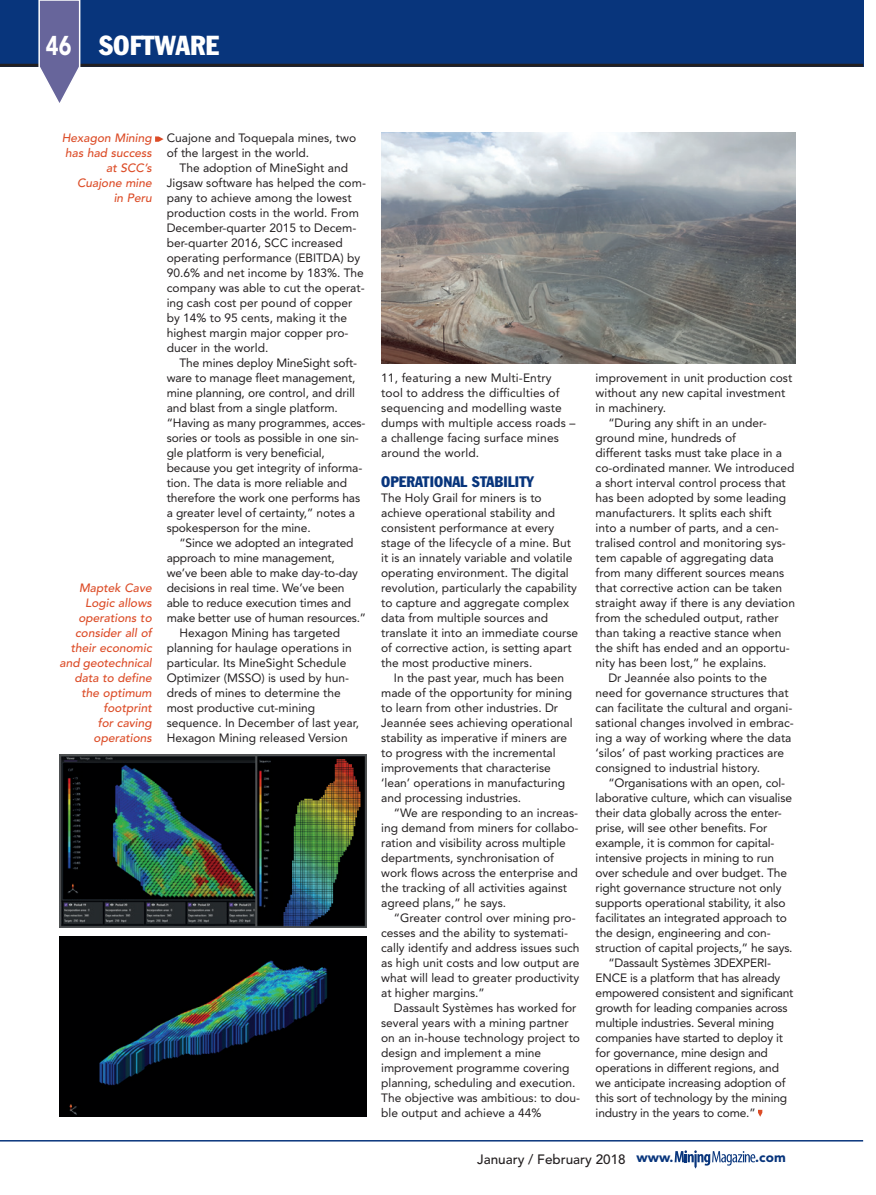
<style>
.page{position:relative;width:876px;height:1195px;background:#fff}
.page>*{position:absolute;margin:0;border:0;box-sizing:border-box;transform-origin:0 0}
.t1{font:condensed 27px "Franklin Gothic BT";color:#fff}
.t2{font:condensed 15px "Franklin Gothic BT";color:#08357c}
.t3{font:500 13.5px "Avenir";color:#231f20}
.t4{font:900 13.5px "Avenir";color:#08357c}
.t5{font:12px/15px "Avenir";color:#231f20}
.t6{font:italic 500 12px/15px "Avenir";color:#dc4c27;text-align:right}
.s1{font-family:"Avenir";font-weight:900;font-stretch:normal}
.s2{font-weight:900;color:#08357c}
</style>
<div class="page">
<svg style="left:675px;top:1150px;width:80px;height:18px"></svg>
<div style="left:0;top:0;width:863px;height:67px;background:#08357c"></div>
<hr style="left:0;top:64px;width:863px;height:3px;background:#231f20">
<svg style="left:38px;top:0;width:43px;height:103px"></svg>
<hr style="left:0;top:1140px;width:863px;height:1px;background:#08357c">
<img style="left:60px;top:937px;width:306px;height:180px">
<img style="left:60px;top:755px;width:306px;height:172px">
<img style="left:381px;top:133px;width:414px;height:230px">
<svg style="left:758px;top:1110px;width:4px;height:7px"></svg>
<svg style="left:155px;top:136px;width:9px;height:6px"></svg>
<h1 class="t1" style="left:46px;top:28px;width:175px"><span class="s1">46</span> SOFTWARE</h1>
<p class="t6" style="left:62px;top:130px;width:92px">Hexagon Mining has had success at SCC’s<br>Cuajone mine<br>in Peru</p>
<p class="t6" style="left:60px;top:580px;width:94px">Maptek Cave<br>Logic allows operations to consider all of their economic and geotechnical data to define the optimum footprint<br>for caving operations</p>
<p class="t5" style="left:167px;top:130px;width:191px">Cuajone and Toquepala mines, two of the largest in the world.</p>
<p class="t5" style="left:167px;top:160px;width:201px;text-indent:13px">The adoption of MineSight and<br>Jigsaw software has helped the com&shy;pany to achieve among the lowest production costs in the world. From<br>December-quarter 2015 to Decem&shy;ber-quarter 2016, SCC increased operating performance (EBITDA) by<br>90.6% and net income by 183%. The company was able to cut the operat&shy;ing cash cost per pound of copper by 14% to 95 cents, making it the highest margin major copper pro&shy;ducer in the world.</p>
<p class="t5" style="left:167px;top:355px;width:200px;text-indent:13px">The mines deploy MineSight soft&shy;ware to manage fleet management, mine planning, ore control, and drill and blast from a single platform. “Having as many programmes, acces&shy;sories or tools as possible in one sin&shy;gle platform is very beneficial, because you get integrity of informa&shy;tion. The data is more reliable and therefore the work one performs has a greater level of certainty,” notes a spokesperson for the mine.</p>
<p class="t5" style="left:179px;top:535px;width:176px">“Since we adopted an integrated</p>
<p class="t5" style="left:167px;top:550px;width:170px">approach to mine management,</p>
<p class="t5" style="left:167px;top:565px;width:193px">we’ve been able to make day-to-day</p>
<p class="t5" style="left:167px;top:580px;width:179px">decisions in real time. We’ve been</p>
<p class="t5" style="left:167px;top:595px;width:186px">able to reduce execution times and</p>
<p class="t5" style="left:167px;top:610px;width:201px">make better use of human resources.”</p>
<p class="t5" style="left:179px;top:625px;width:162px">Hexagon Mining has targeted</p>
<p class="t5" style="left:167px;top:640px;width:186px">planning for haulage operations in</p>
<p class="t5" style="left:167px;top:655px;width:181px">particular. Its MineSight Schedule</p>
<p class="t5" style="left:167px;top:670px;width:184px">Optimizer (MSSO) is used by hun-</p>
<p class="t5" style="left:167px;top:685px;width:176px">dreds of mines to determine the</p>
<p class="t5" style="left:167px;top:700px;width:150px">most productive cut-mining</p>
<p class="t5" style="left:167px;top:715px;width:194px">sequence. In December of last year,</p>
<p class="t5" style="left:167px;top:730px;width:182px">Hexagon Mining released Version</p>
<p class="t5" style="left:381px;top:370px;width:196px">11, featuring a new Multi-Entry tool to address the difficulties of sequencing and modelling waste dumps with multiple access roads – a challenge facing surface mines around the world.</p>
<p class="t2" style="left:381px;top:472px;width:154px">OPERATIONAL STABILITY</p>
<p class="t5" style="left:381px;top:490px;width:198px">The Holy Grail for miners is to achieve operational stability and consistent performance at every stage of the lifecycle of a mine. But it is an innately variable and volatile operating environment. The digital revolution, particularly the capability to capture and aggregate complex data from multiple sources and translate it into an immediate course of corrective action, is setting apart the most productive miners.</p>
<p class="t5" style="left:381px;top:670px;width:193px;text-indent:13px">In the past year, much has been made of the opportunity for mining to learn from other industries. Dr Jeannée sees achieving operational stability as imperative if miners are to progress with the incremental improvements that characterise ‘lean’ operations in manufacturing and processing industries.</p>
<p class="t5" style="left:381px;top:805px;width:199px;text-indent:13px">“We are responding to an increas&shy;ing demand from miners for collabo&shy;ration and visibility across multiple departments, synchronisation of work flows across the enterprise and the tracking of all activities against agreed plans,” he says.</p>
<p class="t5" style="left:381px;top:910px;width:200px;text-indent:13px">“Greater control over mining pro&shy;cesses and the ability to systemati&shy;cally identify and address issues such as high unit costs and low output are what will lead to greater productivity at higher margins.”</p>
<p class="t5" style="left:381px;top:1000px;width:200px;text-indent:13px">Dassault Systèmes has worked for several years with a mining partner on an in-house technology project to design and implement a mine improvement programme covering planning, scheduling and execution.<br>The objective was ambitious: to dou&shy;ble output and achieve a 44%</p>
<p class="t5" style="left:596px;top:370px;width:198px">improvement in unit production cost</p>
<p class="t5" style="left:596px;top:385px;width:191px">without any new capital investment</p>
<p class="t5" style="left:596px;top:400px;width:72px">in machinery.</p>
<p class="t5" style="left:608px;top:415px;width:160px">“During any shift in an under-</p>
<p class="t5" style="left:596px;top:430px;width:142px">ground mine, hundreds of</p>
<p class="t5" style="left:596px;top:445px;width:188px">different tasks must take place in a</p>
<p class="t5" style="left:596px;top:460px;width:200px">co-ordinated manner. We introduced</p>
<p class="t5" style="left:596px;top:475px;width:192px">a short interval control process that</p>
<p class="t5" style="left:596px;top:490px;width:192px">has been adopted by some leading</p>
<p class="t5" style="left:596px;top:505px;width:178px">manufacturers. It splits each shift</p>
<p class="t5" style="left:596px;top:520px;width:185px">into a number of parts, and a cen-</p>
<p class="t5" style="left:596px;top:535px;width:192px">tralised control and monitoring sys-</p>
<p class="t5" style="left:596px;top:550px;width:180px">tem capable of aggregating data</p>
<p class="t5" style="left:596px;top:565px;width:190px">from many different sources means</p>
<p class="t5" style="left:596px;top:580px;width:188px">that corrective action can be taken</p>
<p class="t5" style="left:596px;top:595px;width:201px">straight away if there is any deviation</p>
<p class="t5" style="left:596px;top:610px;width:185px">from the scheduled output, rather</p>
<p class="t5" style="left:596px;top:625px;width:187px">than taking a reactive stance when</p>
<p class="t5" style="left:596px;top:640px;width:196px">the shift has ended and an opportu-</p>
<p class="t5" style="left:596px;top:655px;width:172px">nity has been lost,” he explains.</p>
<p class="t5" style="left:608px;top:670px;width:160px">Dr Jeannée also points to the</p>
<p class="t5" style="left:596px;top:685px;width:195px">need for governance structures that</p>
<p class="t5" style="left:596px;top:700px;width:198px">can facilitate the cultural and organi-</p>
<p class="t5" style="left:596px;top:715px;width:200px">sational changes involved in embrac-</p>
<p class="t5" style="left:596px;top:730px;width:197px">ing a way of working where the data</p>
<p class="t5" style="left:596px;top:745px;width:190px">‘silos’ of past working practices are</p>
<p class="t5" style="left:596px;top:760px;width:166px">consigned to industrial history.</p>
<p class="t5" style="left:608px;top:775px;width:178px">“Organisations with an open, col-</p>
<p class="t5" style="left:596px;top:790px;width:198px">laborative culture, which can visualise</p>
<p class="t5" style="left:596px;top:805px;width:188px">their data globally across the enter-</p>
<p class="t5" style="left:596px;top:820px;width:173px">prise, will see other benefits. For</p>
<p class="t5" style="left:596px;top:835px;width:181px">example, it is common for capital-</p>
<p class="t5" style="left:596px;top:850px;width:180px">intensive projects in mining to run</p>
<p class="t5" style="left:596px;top:865px;width:193px">over schedule and over budget. The</p>
<p class="t5" style="left:596px;top:880px;width:187px">right governance structure not only</p>
<p class="t5" style="left:596px;top:895px;width:191px">supports operational stability, it also</p>
<p class="t5" style="left:596px;top:910px;width:193px">facilitates an integrated approach to</p>
<p class="t5" style="left:596px;top:925px;width:177px">the design, engineering and con-</p>
<p class="t5" style="left:596px;top:940px;width:199px">struction of capital projects,” he says.</p>
<p class="t5" style="left:608px;top:955px;width:164px">“Dassault Systèmes 3DEXPERI-</p>
<p class="t5" style="left:596px;top:970px;width:186px">ENCE is a platform that has already</p>
<p class="t5" style="left:596px;top:985px;width:199px">empowered consistent and significant</p>
<p class="t5" style="left:596px;top:1000px;width:194px">growth for leading companies across</p>
<p class="t5" style="left:596px;top:1015px;width:180px">multiple industries. Several mining</p>
<p class="t5" style="left:596px;top:1030px;width:189px">companies have started to deploy it</p>
<p class="t5" style="left:596px;top:1045px;width:174px">for governance, mine design and</p>
<p class="t5" style="left:596px;top:1060px;width:185px">operations in different regions, and</p>
<p class="t5" style="left:596px;top:1075px;width:191px">we anticipate increasing adoption of</p>
<p class="t5" style="left:596px;top:1090px;width:193px">this sort of technology by the mining</p>
<p class="t5" style="left:596px;top:1105px;width:162px">industry in the years to come.”</p>
<p class="t3" style="left:477px;top:1151px;width:198px">January / February 2018 <span class="s2">www.</span></p>
<p class="t4" style="left:755px;top:1149px;width:32px">.com</p>
</div>
